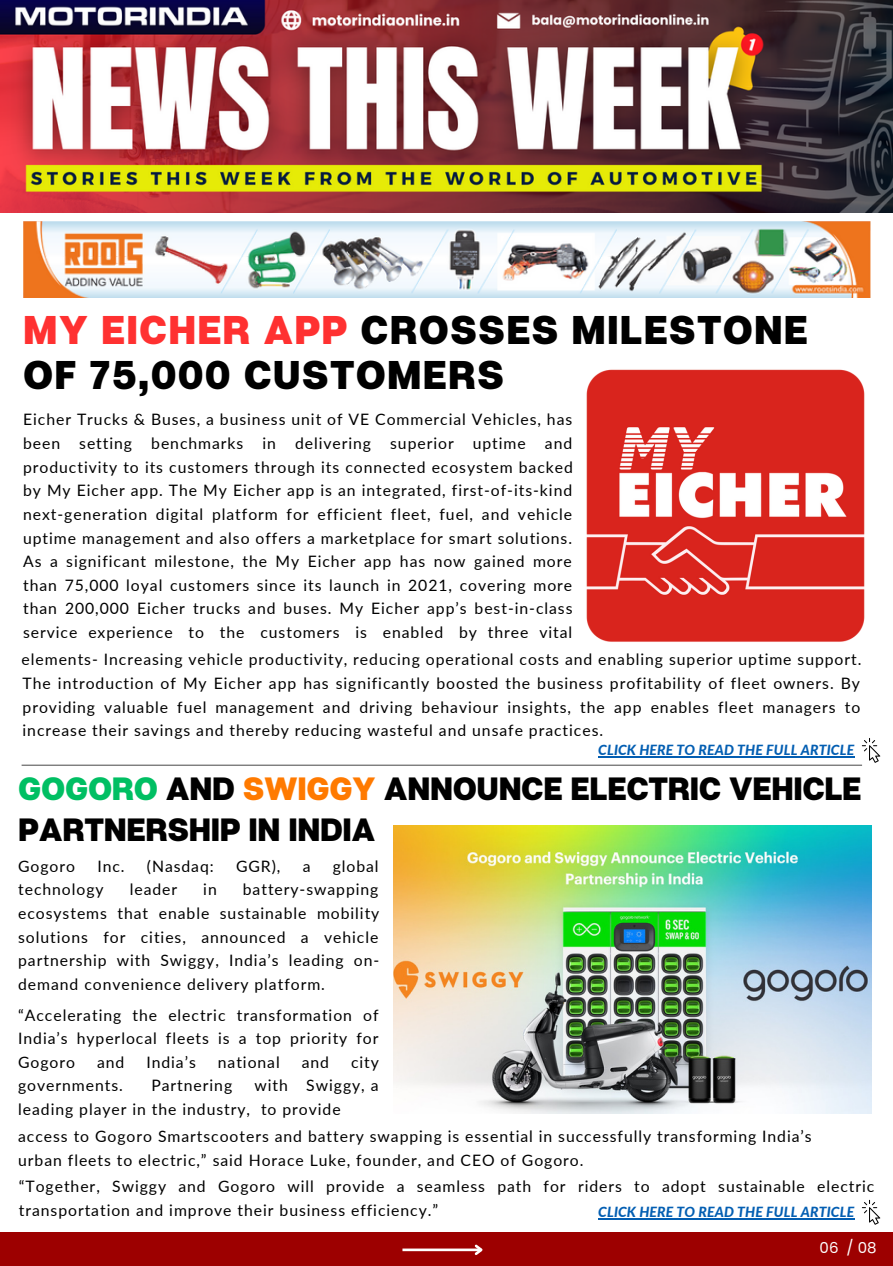
<style>
.page{position:relative;width:893px;height:1266px;background:#fff}
.page>*{position:absolute;margin:0;border:0;box-sizing:border-box;transform-origin:0 0}
.t1{font:800 40.07px "Articulat CF";letter-spacing:.03em;color:#000}
.t2{font:800 32.2px/40.6px "Articulat CF";letter-spacing:-.01em;color:#000}
.t3{font:15.75px/23.6px "Lato";letter-spacing:.06em;color:#000;text-align:justify}
.t4{font:15.05px "Poppins";color:#fff}
.t5{font:italic 800 14px "Lato";letter-spacing:.01em;color:#035eb2}
.s1{color:#ff3131}
.s2{color:#00bf63}
.s3{color:#ff7a00}
</style>
<div class="page">
<svg style="left:861px;top:1199px;width:19px;height:25px"></svg>
<img style="left:0;top:0;width:892px;height:213px">
<div style="left:0;top:1231px;width:892px;height:34px;background:#9d0000"></div>
<hr style="left:402px;top:1248px;width:79px;height:2px;background:#fff">
<svg style="left:472px;top:1244px;width:11px;height:11px"></svg>
<hr style="left:22px;top:764px;width:840px;height:1px;background:#737373">
<img style="left:393px;top:825px;width:478px;height:288px">
<svg style="left:861px;top:738px;width:19px;height:24px"></svg>
<img style="left:586px;top:369px;width:279px;height:273px">
<img style="left:23px;top:221px;width:847px;height:76px">
<hr style="left:598px;top:1217px;width:256px;height:1px;background:#035eb2">
<hr style="left:598px;top:755px;width:256px;height:2px;background:#035eb2">
<p class="t1" style="left:23px;top:304px;width:786px"><span class="s1">MY EICHER APP</span> CROSSES MILESTONE</p>
<p class="t1" style="left:23px;top:349px;width:482px">OF 75,000 CUSTOMERS</p>
<p class="t3" style="left:23px;top:407px;width:551px">Eicher Trucks &amp; Buses, a business unit of VE Commercial Vehicles, has been setting benchmarks in delivering superior uptime and productivity to its customers through its connected ecosystem backed by My Eicher app. The My Eicher app is an integrated, first-of-its-kind next-generation digital platform for efficient fleet, fuel, and vehicle uptime management and also offers a marketplace for smart solutions.<br>As a significant milestone, the My Eicher app has now gained more than 75,000 loyal customers since its launch in 2021, covering more than 200,000 Eicher trucks and buses. My Eicher app’s best-in-class service experience to the customers is enabled by three vital</p>
<p class="t3" style="left:22px;top:647px;width:841px">elements- Increasing vehicle productivity, reducing operational costs and enabling superior uptime support.</p>
<p class="t3" style="left:23px;top:671px;width:839px">The introduction of My Eicher app has significantly boosted the business profitability of fleet owners. By providing valuable fuel management and driving behaviour insights, the app enables fleet managers to increase their savings and thereby reducing wasteful and unsafe practices.</p>
<p class="t5" style="left:598px;top:740px;width:257px">CLICK HERE TO READ THE FULL ARTICLE</p>
<p class="t2" style="left:18px;top:767px;width:845px"><span class="s2">GOGORO</span> AND <span class="s3">SWIGGY</span> ANNOUNCE ELECTRIC VEHICLE<br>PARTNERSHIP IN INDIA</p>
<p class="t3" style="left:18px;top:853px;width:58px">Gogoro</p>
<p class="t3" style="left:97px;top:853px;width:29px">Inc.</p>
<p class="t3" style="left:147px;top:853px;width:68px">(Nasdaq:</p>
<p class="t3" style="left:236px;top:853px;width:46px">GGR),</p>
<p class="t3" style="left:303px;top:853px;width:9px">a</p>
<p class="t3" style="left:333px;top:853px;width:47px">global</p>
<p class="t3" style="left:18px;top:877px;width:87px">technology</p>
<p class="t3" style="left:130px;top:877px;width:49px">leader</p>
<p class="t3" style="left:203px;top:877px;width:15px">in</p>
<p class="t3" style="left:18px;top:877px;width:363px;text-indent:225px">battery-swapping ecosystems that enable sustainable mobility solutions for cities, announced a vehicle partnership with Swiggy, India’s leading on&shy;demand convenience delivery platform.</p>
<p class="t3" style="left:18px;top:1002px;width:362px">“Accelerating the electric transformation of India’s hyperlocal fleets is a top priority for Gogoro</p>
<p class="t3" style="left:97px;top:1049px;width:29px">and</p>
<p class="t3" style="left:146px;top:1049px;width:51px">India’s</p>
<p class="t3" style="left:218px;top:1049px;width:63px">national</p>
<p class="t3" style="left:302px;top:1049px;width:29px">and</p>
<p class="t3" style="left:351px;top:1049px;width:29px">city</p>
<p class="t3" style="left:18px;top:1073px;width:106px">governments.</p>
<p class="t3" style="left:151px;top:1073px;width:82px">Partnering</p>
<p class="t3" style="left:18px;top:1073px;width:362px;text-indent:236px">with Swiggy, a leading player in the industry, to provide</p>
<p class="t3" style="left:18px;top:1123px;width:795px">access to Gogoro Smartscooters and battery swapping is essential in successfully transforming India’s</p>
<p class="t3" style="left:18px;top:1147px;width:567px">urban fleets to electric,” said Horace Luke, founder, and CEO of Gogoro.</p>
<p class="t3" style="left:19px;top:1174px;width:857px">“Together, Swiggy and Gogoro will provide a seamless path for riders to adopt sustainable electric transportation and improve their business efficiency.”</p>
<p class="t5" style="left:598px;top:1202px;width:257px">CLICK HERE TO READ THE FULL ARTICLE</p>
<p class="t4" style="left:819px;top:1237px;width:58px">06 / 08</p>
</div>
